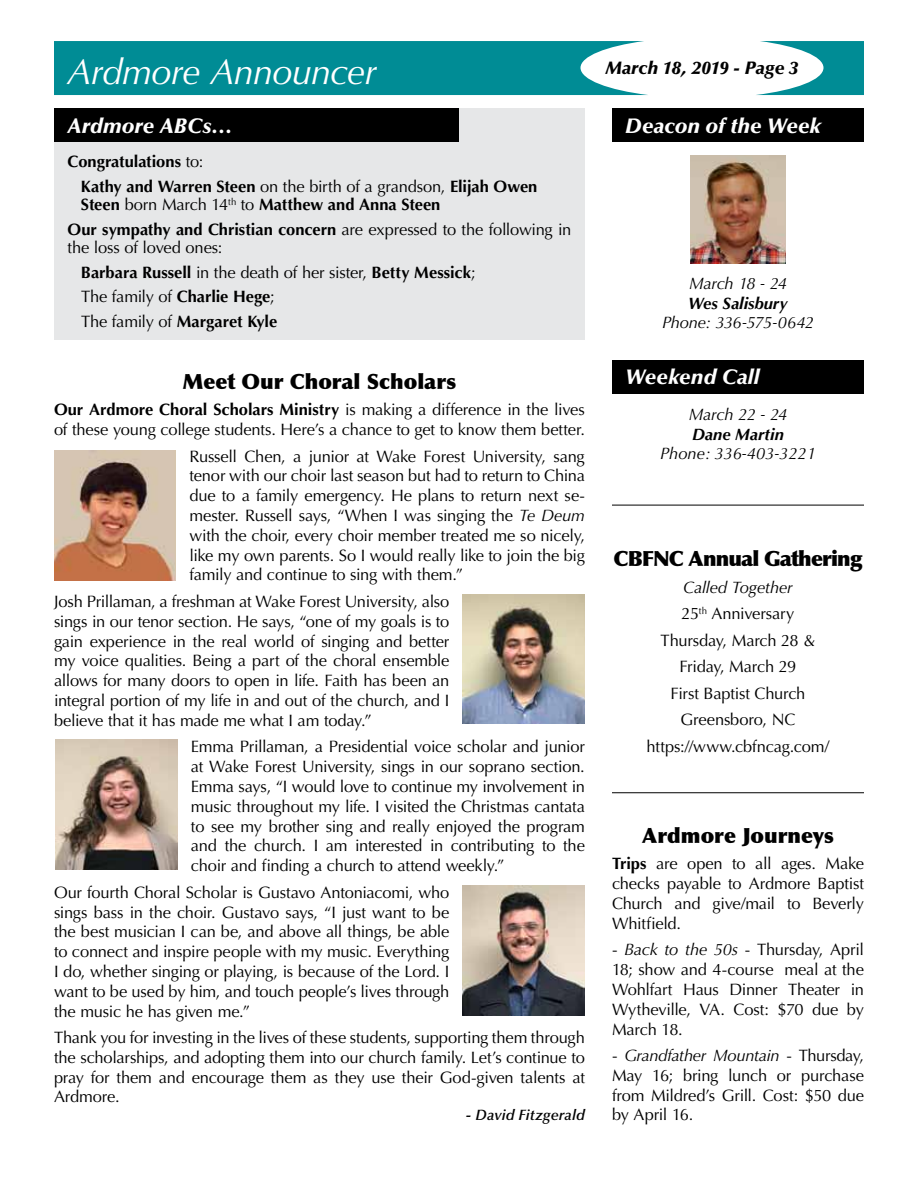
<style>
.page{position:relative;width:918px;height:1188px;background:#fff}
.page>*{position:absolute;margin:0;border:0;box-sizing:border-box;transform-origin:0 0}
.t1{font:italic 36px "Optima LT Std";letter-spacing:-.015em;color:#fff}
.t2{font:italic 900 21px "Optima LT Std";letter-spacing:.005em;color:#fff}
.t3{font:900 21px "Optima LT Std";letter-spacing:-.005em;color:#000}
.t4{font:900 21px "Optima LT Std";letter-spacing:-.04em;color:#000}
.t5{font:italic 900 18px "Optima LT Std";letter-spacing:.005em;color:#000}
.t6{font:16.5px/19.8px "Optima LT Std";letter-spacing:-.015em;color:#000;text-align:justify}
.t7{font:700 16.5px/24.8px "Optima LT Std";color:#000}
.t8{font:italic 16.5px "Optima LT Std";letter-spacing:-.01em;color:#000}
.t9{font:italic 700 16.5px "Optima LT Std";color:#000}
.t10{font:italic 600 15px "Optima LT Std";letter-spacing:.01em;color:#000}
.s1{font-weight:400}
.s2{font-weight:700}
.s3{font-style:italic}
</style>
<div class="page">
<svg style="left:54px;top:41px;width:810px;height:54px;fill:#008c95"></svg>
<img style="left:54px;top:451px;width:122px;height:129px">
<div style="left:54px;top:108px;width:531px;height:231px;background:#e6e7e8"></div>
<div style="left:54px;top:108px;width:405px;height:34px;background:#000"></div>
<div style="left:612px;top:108px;width:252px;height:34px;background:#000"></div>
<div style="left:612px;top:360px;width:252px;height:33px;background:#000"></div>
<hr style="left:612px;top:505px;width:252px;height:1px;background:#000">
<img style="left:463px;top:886px;width:122px;height:130px">
<img style="left:463px;top:594px;width:122px;height:130px">
<img style="left:55px;top:740px;width:122px;height:130px">
<hr style="left:612px;top:792px;width:252px;height:1px;background:#000">
<img style="left:691px;top:155px;width:94px;height:108px">
<h1 class="t1" style="left:68px;top:50px;width:311px">Ardmore Announcer</h1>
<p class="t5" style="left:606px;top:57px;width:194px">March 18, 2019 - Page 3</p>
<p class="t2" style="left:68px;top:113px;width:167px">Ardmore ABCs…</p>
<p class="t2" style="left:626px;top:113px;width:197px">Deacon of the Week</p>
<p class="t7" style="left:81px;top:150px;width:458px;text-indent:-13px">Congratulations <span class="s1">to:<br></span>Kathy and Warren Steen <span class="s1">on the birth of a grandson,</span> Elijah Owen</p>
<p class="t7" style="left:67px;top:192px;width:505px;text-indent:13px">Steen <span class="s1">born March 14</span><sup>th</sup> <span class="s1">to</span> Matthew and Anna Steen<br>Our sympathy and Christian concern <span class="s1">are expressed to the following in</span></p>
<p class="t6" style="left:81px;top:235px;width:396px;line-height:24.8px;text-align:left;text-indent:-13px">the loss of loved ones:<br><span class="s2">Barbara Russell</span> in the death of her sister, <span class="s2">Betty Messick</span>; The family of <span class="s2">Charlie Hege</span>;<br>The family of <span class="s2">Margaret Kyle</span></p>
<p class="t3" style="left:183px;top:369px;width:275px">Meet Our Choral Scholars</p>
<p class="t6" style="left:54px;top:400px;width:532px"><span class="s2">Our Ardmore Choral Scholars Ministry</span> is making a difference in the lives of these young college students. Here’s a chance to get to know them better.</p>
<p class="t6" style="left:189px;top:446px;width:397px">Russell Chen, a junior at Wake Forest University, sang tenor with our choir last season but had to return to China due to a family emergency. He plans to return next se&shy;mester. Russell says, “When I was singing the <span class="s3">Te Deum </span>with the choir, every choir member treated me so nicely, like my own parents. So I would really like to join the big family and continue to sing with them.”</p>
<p class="t6" style="left:54px;top:592px;width:397px">Josh Prillaman, a freshman at Wake Forest University, also sings in our tenor section. He says, “one of my goals is to gain experience in the real world of singing and better my voice qualities. Being a part of the choral ensemble allows for many doors to open in life. Faith has been an integral portion of my life in and out of the church, and I believe that it has made me what I am today.”</p>
<p class="t6" style="left:191px;top:737px;width:396px">Emma Prillaman, a Presidential voice scholar and junior at Wake Forest University, sings in our soprano section.<br>Emma says, “I would love to continue my involvement in music throughout my life. I visited the Christmas cantata to see my brother sing and really enjoyed the program and the church. I am interested in contributing to the choir and finding a church to attend weekly.”</p>
<p class="t6" style="left:54px;top:882px;width:397px">Our fourth Choral Scholar is Gustavo Antoniacomi, who sings bass in the choir. Gustavo says, “I just want to be the best musician I can be, and above all things, be able to connect and inspire people with my music. Everything I do, whether singing or playing, is because of the Lord. I want to be used by him, and touch people’s lives through the music he has given me.”</p>
<p class="t6" style="left:54px;top:1028px;width:532px">Thank you for investing in the lives of these students, supporting them through the scholarships, and adopting them into our church family. Let’s continue to pray for them and encourage them as they use their God-given talents at Ardmore.</p>
<p class="t10" style="left:466px;top:1107px;width:121px">- David Fitzgerald</p>
<p class="t8" style="left:689px;top:274px;width:99px">March 18 - 24</p>
<p class="t9" style="left:688px;top:293px;width:101px">Wes Salisbury</p>
<p class="t8" style="left:662px;top:313px;width:153px">Phone: 336-575-0642</p>
<p class="t2" style="left:626px;top:365px;width:136px">Weekend Call</p>
<p class="t8" style="left:689px;top:405px;width:100px">March 22 - 24</p>
<p class="t9" style="left:692px;top:424px;width:93px">Dane Martin</p>
<p class="t8" style="left:660px;top:444px;width:157px">Phone: 336-403-3221</p>
<p class="t4" style="left:613px;top:546px;width:250px">CBFNC Annual Gathering</p>
<p class="t6" style="left:647px;top:574px;width:184px;line-height:26.5px;text-align:center"><span class="s3">Called Together<br></span>25<sup>th</sup> Anniversary<br>Thursday, March 28 &amp;<br>Friday, March 29<br>First Baptist Church<br>Greensboro, NC https://www.cbfncag.com/</p>
<p class="t3" style="left:642px;top:823px;width:193px">Ardmore Journeys</p>
<p class="t6" style="left:612px;top:854px;width:254px"><span class="s2">Trips</span> are open to all ages. Make checks payable to Ardmore Baptist Church and give/mail to Beverly Whitfield.</p>
<p class="t6" style="left:612px;top:940px;width:254px">- <span class="s3">Back to the 50s</span> - Thursday, April 18; show and 4-course meal at the Wohlfart Haus Dinner Theater in Wytheville, VA. Cost: $70 due by March 18.</p>
<p class="t6" style="left:612px;top:1046px;width:254px">- <span class="s3">Grandfather Mountain</span> - Thursday, May 16; bring lunch or purchase from Mildred’s Grill. Cost: $50 due by April 16.</p>
</div>
